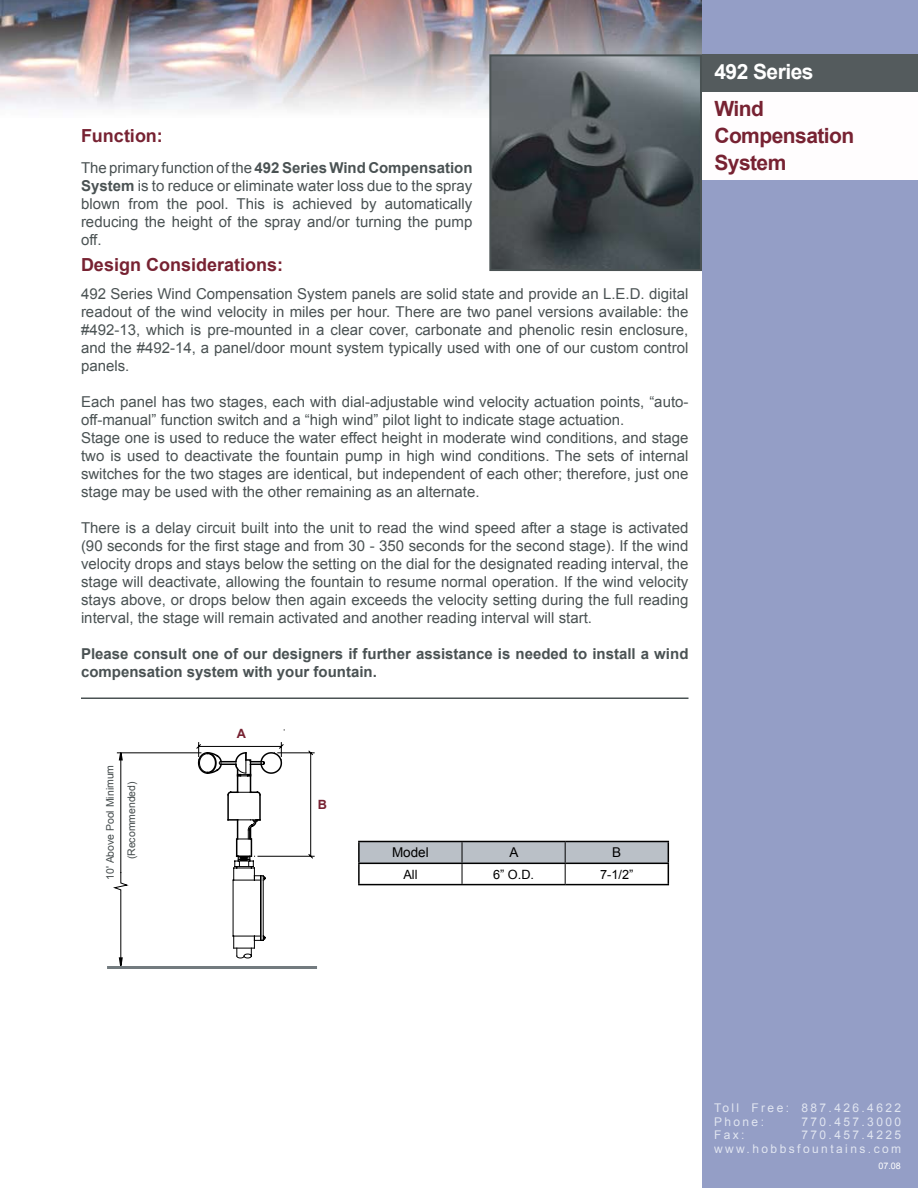
<style>
.page{position:relative;width:918px;height:1188px;background:#fff}
.page>*{position:absolute;margin:0;border:0;box-sizing:border-box;transform-origin:0 0}
.t1{font:700 21px/27px "Arial";letter-spacing:-.025em;color:#772232}
.t2{font:700 21px "Arial";letter-spacing:-.025em;color:#fff}
.t3{font:700 18px "Arial";color:#772232}
.t4{font:15px/18px "Arial";color:#4a5253;text-align:justify}
.t5{font:700 15px/18px "Arial";color:#4a5253}
.t6{font:13.5px "Arial";color:#000}
.t7{font:12.75px "Arial";color:#000}
.t8{font:700 12.75px "Arial";color:#772232}
.t9{font:12px/13.5px "Arial";letter-spacing:.2em;color:#fafdff}
.t10{font:10.5px/21.3px "Arial";letter-spacing:-.005em;color:#444b4c;text-align:center}
.t11{font:9px "Arial";color:#fff}
.s1{font-weight:700}
</style>
<div class="page">
<img style="left:0;top:0;width:702px;height:110px">
<div style="left:702px;top:0;width:216px;height:1188px;background:#949ec6"></div>
<div style="left:702px;top:54px;width:216px;height:40px;background:#545b5d"></div>
<div style="left:702px;top:92px;width:216px;height:88px;background:#fffdfe"></div>
<img style="left:492px;top:57px;width:207px;height:211px">
<div style="left:489px;top:54px;width:213px;height:217px;border:2px solid #4a5253"></div>
<hr style="left:81px;top:698px;width:607px;height:1px;background:#4a5253">
<svg style="left:113px;top:730px;width:202px;height:236px"></svg>
<hr style="left:109px;top:966px;width:207px;height:3px;background:#737b7f">
<hr style="left:358px;top:841px;width:104px;height:1px;background:#000">
<hr style="left:358px;top:842px;width:2px;height:21px;background:#000">
<hr style="left:462px;top:841px;width:103px;height:1px;background:#000">
<hr style="left:565px;top:841px;width:104px;height:1px;background:#000">
<hr style="left:462px;top:884px;width:103px;height:1px;background:#000">
<hr style="left:565px;top:884px;width:104px;height:1px;background:#000">
<hr style="left:358px;top:863px;width:104px;height:1px;background:#000">
<hr style="left:358px;top:864px;width:2px;height:20px;background:#000">
<hr style="left:358px;top:884px;width:104px;height:1px;background:#000">
<svg style="left:359px;top:842px;width:310px;height:42px"></svg>
<p class="t3" style="left:81px;top:124px;width:83px">Function:</p>
<p class="t4" style="left:81px;top:159px;width:393px">The primary function of the <span class="s1">492 Series Wind Compensation System</span> is to reduce or eliminate water loss due to the spray blown from the pool. This is achieved by automatically reducing the height of the spray and/or turning the pump off.</p>
<p class="t3" style="left:81px;top:253px;width:204px">Design Considerations:</p>
<p class="t4" style="left:81px;top:285px;width:609px">492 Series Wind Compensation System panels are solid state and provide an L.E.D. digital readout of the wind velocity in miles per hour. There are two panel versions available: the #492-13, which is pre-mounted in a clear cover, carbonate and phenolic resin enclosure, and the #492-14, a panel/door mount system typically used with one of our custom control panels.</p>
<p class="t4" style="left:81px;top:393px;width:609px;text-align:left">Each panel has two stages, each with dial-adjustable wind velocity actuation points, “auto&shy;off-manual” function switch and a “high wind” pilot light to indicate stage actuation.<br>Stage one is used to reduce the water effect height in moderate wind conditions, and stage two is used to deactivate the fountain pump in high wind conditions. The sets of internal switches for the two stages are identical, but independent of each other; therefore, just one stage may be used with the other remaining as an alternate.</p>
<p class="t4" style="left:81px;top:519px;width:609px">There is a delay circuit built into the unit to read the wind speed after a stage is activated (90 seconds for the first stage and from 30 - 350 seconds for the second stage). If the wind velocity drops and stays below the setting on the dial for the designated reading interval, the stage will deactivate, allowing the fountain to resume normal operation. If the wind velocity stays above, or drops below then again exceeds the velocity setting during the full reading interval, the stage will remain activated and another reading interval will start.</p>
<p class="t5" style="left:81px;top:645px;width:609px">Please consult one of our designers if further assistance is needed to install a wind compensation system with your fountain.</p>
<p class="t10" style="left:100px;top:880px;width:117px;rotate:-90deg">10' Above Pool Minimum (Recommended)</p>
<p class="t8" style="left:237px;top:725px;width:11px">A</p>
<p class="t8" style="left:318px;top:796px;width:11px">B</p>
<p class="t6" style="left:392px;top:844px;width:38px">Model</p>
<p class="t6" style="left:509px;top:844px;width:11px">A</p>
<p class="t6" style="left:612px;top:844px;width:11px">B</p>
<p class="t7" style="left:403px;top:866px;width:16px">All</p>
<p class="t7" style="left:493px;top:866px;width:43px">6” O.D.</p>
<p class="t7" style="left:600px;top:866px;width:35px">7-1/2”</p>
<h1 class="t2" style="left:714px;top:58px;width:101px">492 Series</h1>
<h1 class="t1" style="left:714px;top:96px;width:142px">Wind<br>Compensation<br>System</h1>
<p class="t9" style="left:714px;top:1101px;width:189px">Toll Free: 887.426.4622<br>Phone:</p>
<p class="t9" style="left:801px;top:1115px;width:101px">770.457.3000</p>
<p class="t9" style="left:714px;top:1128px;width:189px;text-align:right">770.457.4225 www.hobbsfountains.com</p>
<p class="t9" style="left:714px;top:1128px;width:32px">Fax:</p>
<p class="t11" style="left:878px;top:1160px;width:24px">07.08</p>
</div>
